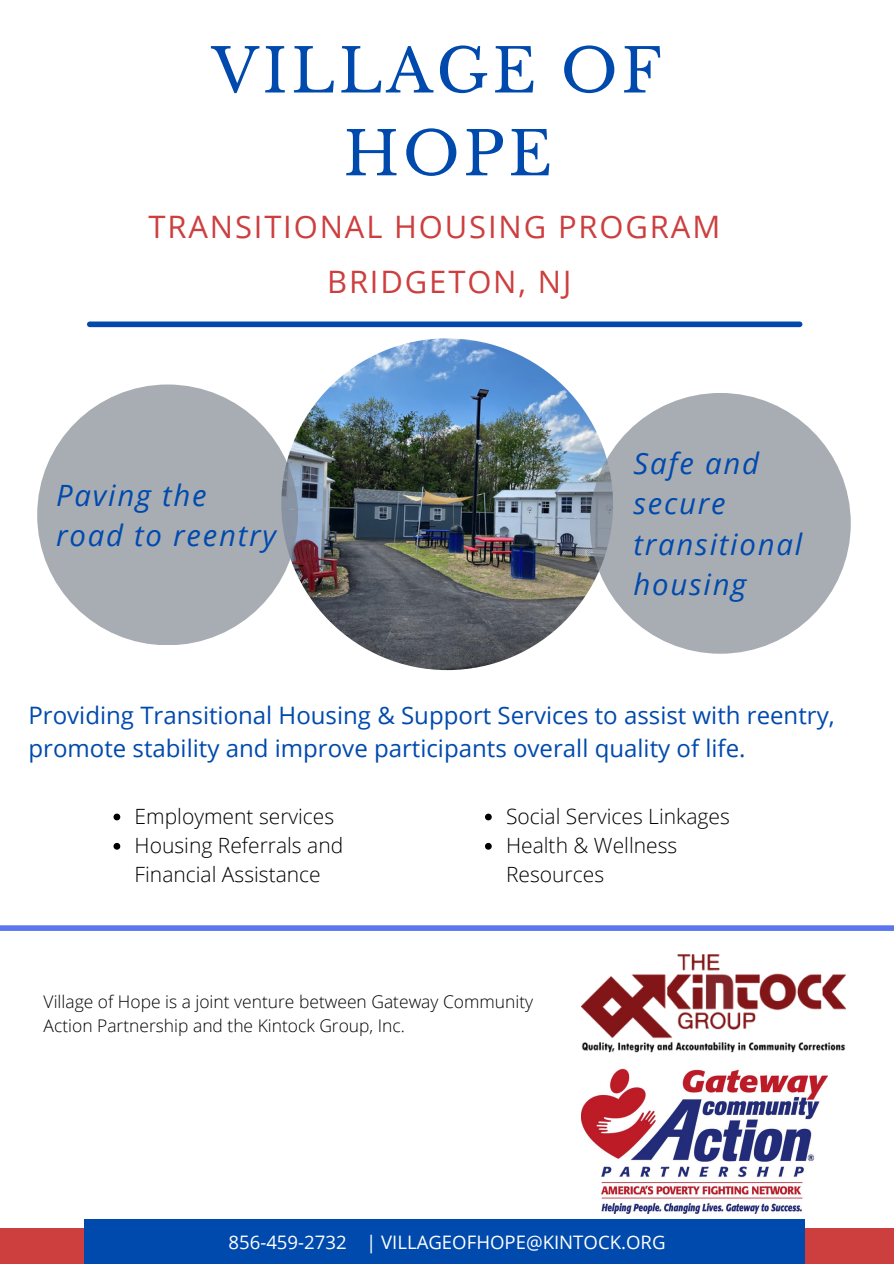
<style>
.page{position:relative;width:894px;height:1264px;background:#fff}
.page>*{position:absolute;margin:0;border:0;box-sizing:border-box;transform-origin:0 0}
.t1{font:60.3px "Libre Baskerville";letter-spacing:.06em;color:#004aad}
.t2{font:60.15px "Libre Baskerville";color:#004aad}
.t3{font:30.9px/55.2px "Open Sans";letter-spacing:.06em;color:#cd3f3f}
.t4{font:italic 29.4px/40.5px "Open Sans";letter-spacing:.06em;color:#004aad}
.t5{font:24px/33.5px "Open Sans";color:#004aad}
.t6{font:300 21px/29.2px "Open Sans";color:#000}
.t7{font:18.6px "Open Sans";color:#fff}
.t8{font:300 17.4px/23.7px "Open Sans";color:#000}
</style>
<div class="page">
<img style="left:281px;top:338px;width:332px;height:332px;border-radius:50%">
<div style="left:90px;top:321px;width:709px;height:6px;background:#004aad"></div>
<div style="left:0;top:925px;width:893px;height:5px;background:#5b76ef"></div>
<div style="left:0;top:1228px;width:893px;height:35px;background:#cd3f3f"></div>
<div style="left:84px;top:1218px;width:720px;height:45px;background:#004aad"></div>
<div style="left:37px;top:384px;width:261px;height:261px;background:#a8adb3;border-radius:50%"></div>
<img style="left:581px;top:954px;width:264px;height:98px">
<img style="left:581px;top:1068px;width:246px;height:144px">
<div style="left:589px;top:393px;width:261px;height:260px;background:#a8adb3;border-radius:50%"></div>
<svg style="left:113px;top:813px;width:7px;height:7px"></svg>
<svg style="left:113px;top:842px;width:7px;height:7px"></svg>
<svg style="left:485px;top:813px;width:6px;height:7px"></svg>
<svg style="left:485px;top:842px;width:6px;height:7px"></svg>
<h1 class="t1" style="left:211px;top:34px;width:451px">VILLAGE OF</h1>
<h2 class="t2" style="left:343px;top:117px;width:210px">HOPE</h2>
<p class="t3" style="left:327px;top:198px;width:394px;text-indent:-179px">TRANSITIONAL HOUSING PROGRAM<br>BRIDGETON, NJ</p>
<p class="t4" style="left:56px;top:474px;width:221px">Paving the road to reentry</p>
<p class="t4" style="left:633px;top:442px;width:170px">Safe and secure transitional housing</p>
<p class="t5" style="left:28px;top:697px;width:807px">Providing Transitional Housing &amp; Support Services to assist with reentry, promote stability and improve participants overall quality of life.</p>
<p class="t6" style="left:135px;top:801px;width:210px">Employment services<br>Housing Referrals and<br>Financial Assistance</p>
<p class="t6" style="left:506px;top:801px;width:225px">Social Services Linkages<br>Health &amp; Wellness<br>Resources</p>
<p class="t8" style="left:44px;top:989px;width:491px">Village of Hope is a joint venture between Gateway Community<br>Action Partnership and the Kintock Group, Inc.</p>
<p class="t7" style="left:228px;top:1228px;width:438px">856-459-2732 | VILLAGEOFHOPE@KINTOCK.ORG</p>
</div>
